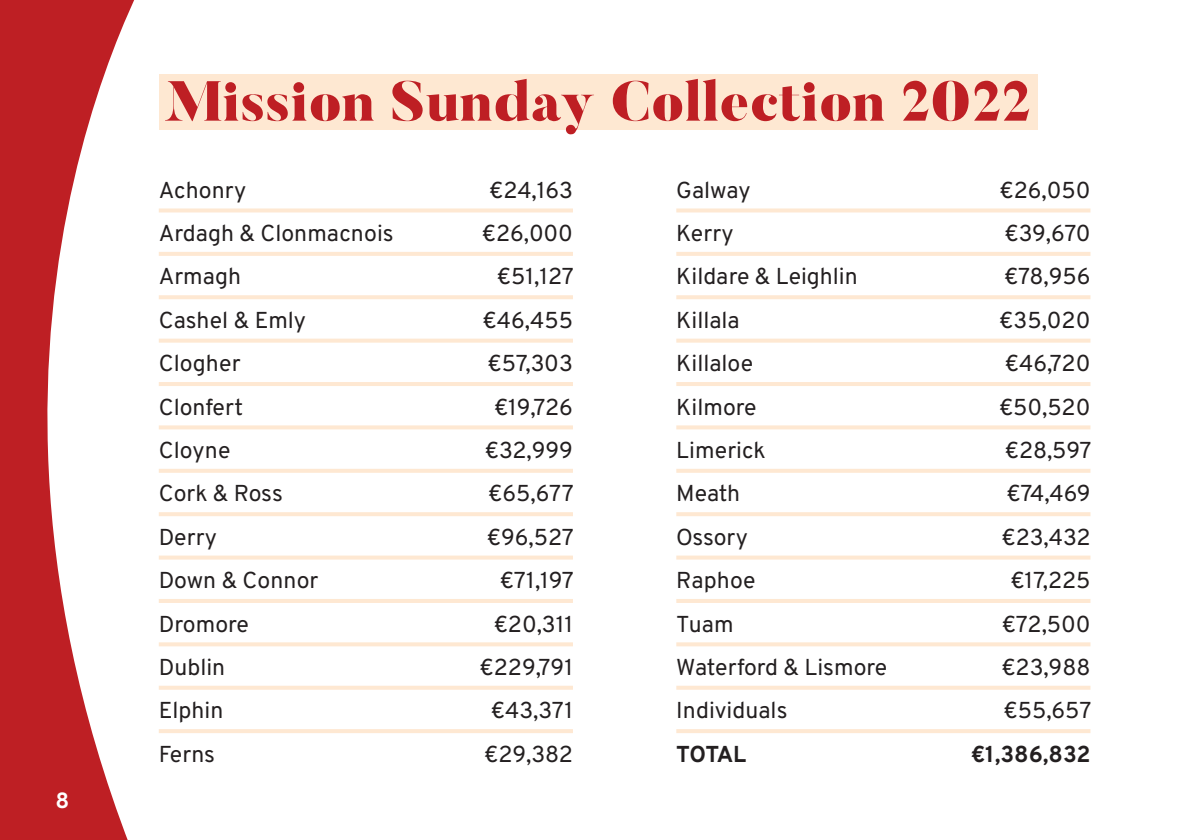
<style>
.page{position:relative;width:1191px;height:840px;background:#fff}
.page>*{position:absolute;margin:0;border:0;box-sizing:border-box;transform-origin:0 0}
.t1{font:900 56px "Butler";color:#be1f24}
.t2{font:23px "Overpass";color:#231f20}
.t3{font:700 23px "Overpass";letter-spacing:-.015em;color:#231f20}
.t4{font:700 22px "Overpass";color:#fff}
</style>
<div class="page">
<svg style="left:0;top:0;width:239px;height:839px"></svg>
<svg style="left:159px;top:208px;width:414px;height:4px;background:#feead7"></svg>
<hr style="left:159px;top:252px;width:414px;height:4px;background:#fee8d2">
<hr style="left:159px;top:295px;width:414px;height:4px;background:#fee8d2">
<svg style="left:159px;top:338px;width:414px;height:4px;background:#feebd9"></svg>
<hr style="left:159px;top:382px;width:414px;height:4px;background:#fee8d2">
<svg style="left:159px;top:425px;width:414px;height:4px;background:#feead6"></svg>
<svg style="left:159px;top:468px;width:414px;height:4px;fill:#fee8d2"></svg>
<hr style="left:159px;top:512px;width:414px;height:4px;background:#fee8d2">
<svg style="left:159px;top:555px;width:414px;height:4px;background:#feebd8"></svg>
<svg style="left:159px;top:598px;width:414px;height:4px;fill:#fee8d2"></svg>
<svg style="left:159px;top:642px;width:414px;height:4px;background:#feead5"></svg>
<svg style="left:159px;top:685px;width:414px;height:4px;fill:#fee8d2"></svg>
<svg style="left:159px;top:728px;width:414px;height:4px;fill:#fee9d5"></svg>
<svg style="left:676px;top:208px;width:414px;height:4px;background:#feead7"></svg>
<hr style="left:676px;top:252px;width:414px;height:4px;background:#fee8d2">
<hr style="left:676px;top:295px;width:414px;height:4px;background:#fee8d2">
<svg style="left:676px;top:338px;width:414px;height:4px;background:#feebd9"></svg>
<hr style="left:676px;top:382px;width:414px;height:4px;background:#fee8d2">
<svg style="left:676px;top:425px;width:414px;height:4px;background:#feead6"></svg>
<svg style="left:676px;top:469px;width:414px;height:3px"></svg>
<hr style="left:676px;top:512px;width:414px;height:4px;background:#fee8d2">
<svg style="left:676px;top:555px;width:414px;height:4px;background:#feebd8"></svg>
<svg style="left:676px;top:599px;width:414px;height:3px"></svg>
<svg style="left:676px;top:642px;width:414px;height:4px;background:#feead5"></svg>
<svg style="left:676px;top:685px;width:414px;height:4px;fill:#fee8d2"></svg>
<svg style="left:676px;top:729px;width:414px;height:3px"></svg>
<div style="left:159px;top:74px;width:878px;height:55px;background:#fee8d2"></div>
<p class="t4" style="left:55px;top:782px;width:15px">8</p>
<p class="t1" style="left:164px;top:66px;width:868px">Mission Sunday Collection 2022</p>
<p class="t2" style="left:159px;top:171px;width:89px">Achonry</p>
<p class="t2" style="left:489px;top:171px;width:85px">€24,163</p>
<p class="t2" style="left:159px;top:214px;width:236px">Ardagh &amp; Clonmacnois</p>
<p class="t2" style="left:482px;top:214px;width:93px">€26,000</p>
<p class="t2" style="left:159px;top:258px;width:84px">Armagh</p>
<p class="t2" style="left:497px;top:258px;width:78px">€51,127</p>
<p class="t2" style="left:159px;top:301px;width:149px">Cashel &amp; Emly</p>
<p class="t2" style="left:482px;top:301px;width:92px">€46,455</p>
<p class="t2" style="left:159px;top:344px;width:83px">Clogher</p>
<p class="t2" style="left:487px;top:344px;width:87px">€57,303</p>
<p class="t2" style="left:159px;top:388px;width:86px">Clonfert</p>
<p class="t2" style="left:494px;top:388px;width:80px">€19,726</p>
<p class="t2" style="left:159px;top:431px;width:73px">Cloyne</p>
<p class="t2" style="left:485px;top:431px;width:90px">€32,999</p>
<p class="t2" style="left:159px;top:474px;width:126px">Cork &amp; Ross</p>
<p class="t2" style="left:488px;top:474px;width:87px">€65,677</p>
<p class="t2" style="left:159px;top:518px;width:60px">Derry</p>
<p class="t2" style="left:487px;top:518px;width:88px">€96,527</p>
<p class="t2" style="left:159px;top:561px;width:161px">Down &amp; Connor</p>
<p class="t2" style="left:500px;top:561px;width:75px">€71,197</p>
<p class="t2" style="left:159px;top:604px;width:92px">Dromore</p>
<p class="t2" style="left:494px;top:604px;width:81px">€20,311</p>
<p class="t2" style="left:159px;top:648px;width:68px">Dublin</p>
<p class="t2" style="left:479px;top:648px;width:95px">€229,791</p>
<p class="t2" style="left:159px;top:691px;width:66px">Elphin</p>
<p class="t2" style="left:491px;top:691px;width:84px">€43,371</p>
<p class="t2" style="left:159px;top:734px;width:58px">Ferns</p>
<p class="t2" style="left:484px;top:734px;width:90px">€29,382</p>
<p class="t2" style="left:676px;top:171px;width:76px">Galway</p>
<p class="t2" style="left:999px;top:171px;width:92px">€26,050</p>
<p class="t2" style="left:676px;top:214px;width:59px">Kerry</p>
<p class="t2" style="left:1004px;top:214px;width:87px">€39,670</p>
<p class="t2" style="left:676px;top:258px;width:183px">Kildare &amp; Leighlin</p>
<p class="t2" style="left:1004px;top:258px;width:88px">€78,956</p>
<p class="t2" style="left:676px;top:301px;width:65px">Killala</p>
<p class="t2" style="left:999px;top:301px;width:93px">€35,020</p>
<p class="t2" style="left:676px;top:344px;width:78px">Killaloe</p>
<p class="t2" style="left:1004px;top:344px;width:87px">€46,720</p>
<p class="t2" style="left:676px;top:388px;width:82px">Kilmore</p>
<p class="t2" style="left:999px;top:388px;width:93px">€50,520</p>
<p class="t2" style="left:676px;top:431px;width:91px">Limerick</p>
<p class="t2" style="left:1004px;top:431px;width:88px">€28,597</p>
<p class="t2" style="left:676px;top:474px;width:65px">Meath</p>
<p class="t2" style="left:1006px;top:474px;width:86px">€74,469</p>
<p class="t2" style="left:676px;top:518px;width:73px">Ossory</p>
<p class="t2" style="left:1001px;top:518px;width:90px">€23,432</p>
<p class="t2" style="left:676px;top:561px;width:81px">Raphoe</p>
<p class="t2" style="left:1010px;top:561px;width:82px">€17,225</p>
<p class="t2" style="left:676px;top:604px;width:59px">Tuam</p>
<p class="t2" style="left:1002px;top:604px;width:90px">€72,500</p>
<p class="t2" style="left:676px;top:648px;width:212px">Waterford &amp; Lismore</p>
<p class="t2" style="left:1001px;top:648px;width:91px">€23,988</p>
<p class="t2" style="left:676px;top:691px;width:113px">Individuals</p>
<p class="t2" style="left:1003px;top:691px;width:89px">€55,657</p>
<p class="t3" style="left:676px;top:734px;width:71px">TOTAL</p>
<p class="t3" style="left:970px;top:734px;width:121px">€1,386,832</p>
</div>
